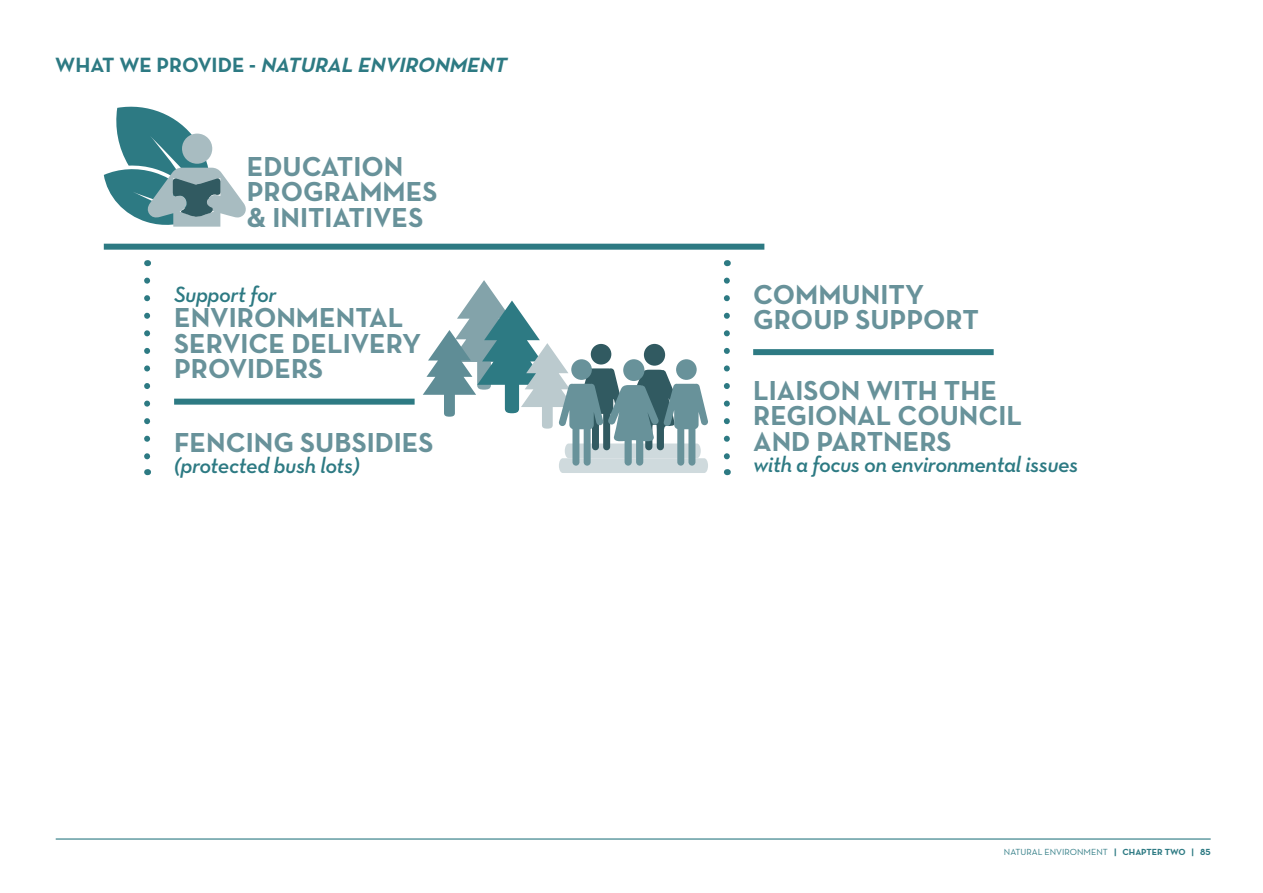
<style>
.page{position:relative;width:1263px;height:893px;background:#fff}
.page>*{position:absolute;margin:0;border:0;box-sizing:border-box;transform-origin:0 0}
.Intro_Copy_-_C3{font:700 27.9px/25.5px "Neutraface Text";color:#68929a}
.Intro_Copy_-_C3-2{font:22.5px "Neutraface Text Demi Italic Alt";letter-spacing:-.02em;color:#2d7a83}
.Sub_Heading_2_-_C3{font:italic 700 21px "Neutraface Text";color:#2d7a83}
.t1{font:9px "Neutraface Text";color:#2d7a83}
.s1{font-style:normal}
.s2{font-weight:700}
</style>
<div class="page">
<hr style="left:56px;top:838px;width:1155px;height:2px;background:#2d7a83">
<svg style="left:144px;top:281px;width:6px;height:179px"></svg>
<svg style="left:724px;top:281px;width:6px;height:179px"></svg>
<div style="left:104px;top:244px;width:660px;height:6px;background:#2d7a83"></div>
<div style="left:174px;top:399px;width:241px;height:6px;background:#2d7a83"></div>
<div style="left:753px;top:349px;width:241px;height:6px;background:#2d7a83"></div>
<svg style="left:423px;top:280px;width:285px;height:193px"></svg>
<svg style="left:104px;top:106px;width:142px;height:121px"></svg>
<p class="Sub_Heading_2_-_C3" style="left:55px;top:51px;width:458px"><span class="s1">W H AT W E P R OV I D E -</span> NATURAL ENVIRONMENT</p>
<p class="Intro_Copy_-_C3" style="left:247px;top:153px;width:192px">EDUCATION<br>PROGRAMMES &amp; INITIATIVES</p>
<p class="Intro_Copy_-_C3-2" style="left:174px;top:280px;width:104px">Support for</p>
<p class="Intro_Copy_-_C3" style="left:174px;top:305px;width:249px">ENVIRONMENTAL<br>SERVICE DELIVERY<br>PROVIDERS</p>
<p class="Intro_Copy_-_C3" style="left:174px;top:429px;width:261px">FENCING SUBSIDIES</p>
<p class="Intro_Copy_-_C3-2" style="left:174px;top:451px;width:187px">(protected bush lots)</p>
<p class="Intro_Copy_-_C3" style="left:753px;top:281px;width:227px">COMMUNITY<br>GROUP SUPPORT</p>
<p class="Intro_Copy_-_C3" style="left:753px;top:377px;width:270px">LIAISON WITH THE<br>REGIONAL COUNCIL<br>AND PARTNERS</p>
<p class="Intro_Copy_-_C3-2" style="left:753px;top:450px;width:327px">with a focus on environmental issues</p>
<p class="t1" style="left:1004px;top:846px;width:208px">NATURAL ENVIRONMENT <span class="s2">| CHAPTER TWO | 85</span></p>
</div>
